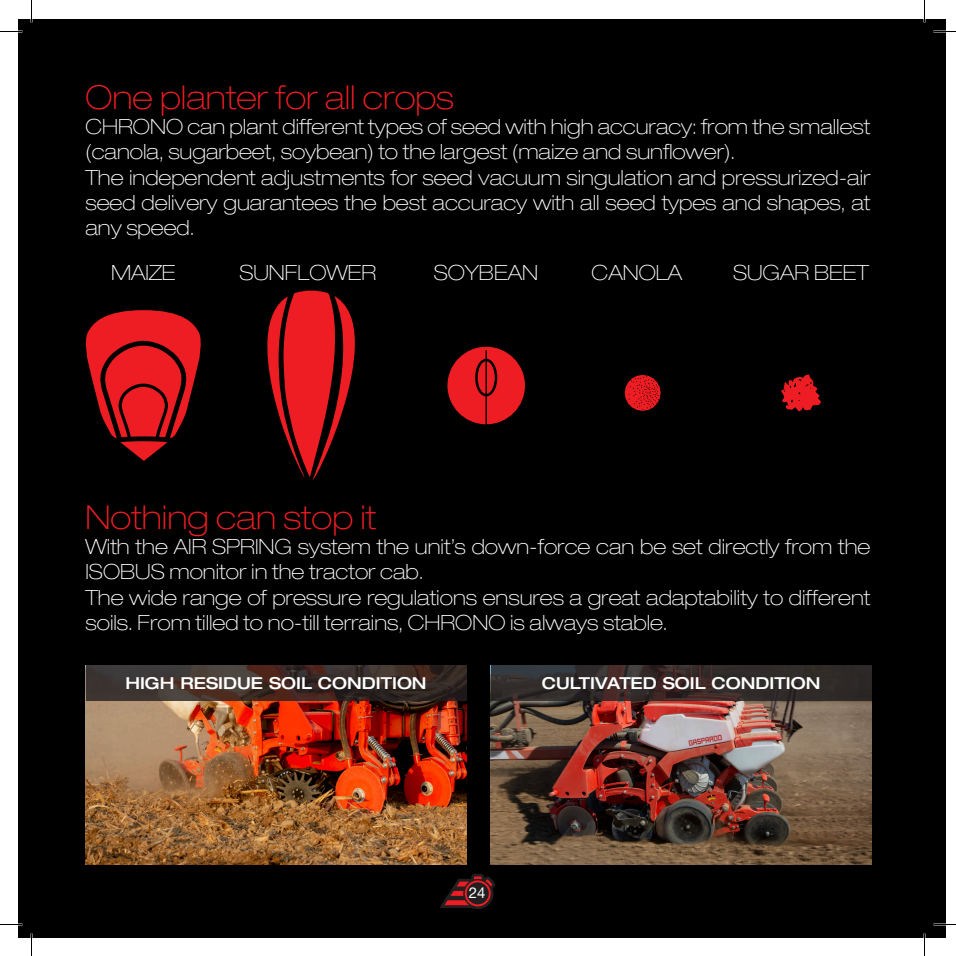
<style>
.page{position:relative;width:956px;height:956px;background:#fff}
.page>*{position:absolute;margin:0;border:0;box-sizing:border-box;transform-origin:0 0}
.t1{font:100 expanded 33px "Helvetica Neue LT Pro";color:#ee1d23}
.t2{font:100 expanded 21px/25.2px "Helvetica Neue LT Pro";color:#fff}
.t3{font:500 expanded 16.5px "Helvetica Neue LT Pro";color:#fff}
.t4{font:15px "Helvetica Neue LT Pro";color:#fff}
</style>
<div class="page">
<div style="left:19px;top:19px;width:927px;height:918px;background:#000"></div>
<svg style="left:85px;top:310px;width:116px;height:151px"></svg>
<svg style="left:267px;top:290px;width:88px;height:190px"></svg>
<svg style="left:447px;top:347px;width:78px;height:77px"></svg>
<svg style="left:625px;top:375px;width:36px;height:36px"></svg>
<svg style="left:781px;top:374px;width:40px;height:37px"></svg>
<img style="left:86px;top:701px;width:380px;height:164px">
<img style="left:490px;top:701px;width:381px;height:164px">
<svg style="left:86px;top:665px;width:380px;height:36px;background:#3c2e2a"></svg>
<svg style="left:490px;top:665px;width:381px;height:36px;background:#332b2b"></svg>
<svg style="left:440px;top:874px;width:55px;height:35px"></svg>
<hr style="left:0;top:923px;width:22px;height:2px;background:#fff">
<hr style="left:933px;top:923px;width:23px;height:2px;background:#fff">
<hr style="left:923px;top:0;width:2px;height:23px;background:#fff">
<hr style="left:923px;top:933px;width:2px;height:23px;background:#fff">
<svg style="left:0;top:31px;width:19px;height:1px"></svg>
<svg style="left:0;top:924px;width:22px;height:1px"></svg>
<svg style="left:933px;top:924px;width:23px;height:1px"></svg>
<svg style="left:31px;top:0;width:1px;height:23px"></svg>
<svg style="left:31px;top:933px;width:1px;height:23px"></svg>
<svg style="left:924px;top:0;width:1px;height:23px"></svg>
<svg style="left:924px;top:933px;width:1px;height:23px"></svg>
<p class="t1" style="left:86px;top:78px;width:370px">One planter for all crops</p>
<p class="t2" style="left:86px;top:114px;width:786px">CHRONO can plant different types of seed with high accuracy: from the smallest (canola, sugarbeet, soybean) to the largest (maize and sunflower).</p>
<p class="t2" style="left:86px;top:164px;width:786px;text-align:justify">The independent adjustments for seed vacuum singulation and pressurized-air seed delivery guarantees the best accuracy with all seed types and shapes, at any speed.</p>
<p class="t2" style="left:111px;top:259px;width:66px">MAIZE</p>
<p class="t2" style="left:239px;top:259px;width:138px">SUNFLOWER</p>
<p class="t2" style="left:434px;top:259px;width:106px">SOYBEAN</p>
<p class="t2" style="left:592px;top:259px;width:92px">CANOLA</p>
<p class="t2" style="left:733px;top:259px;width:137px">SUGAR BEET</p>
<p class="t1" style="left:86px;top:498px;width:292px">Nothing can stop it</p>
<p class="t2" style="left:86px;top:534px;width:786px">With the AIR SPRING system the unit’s down-force can be set directly from the<br>ISOBUS monitor in the tractor cab.</p>
<p class="t2" style="left:86px;top:584px;width:787px">The wide range of pressure regulations ensures a great adaptability to different soils. From tilled to no-till terrains, CHRONO is always stable.</p>
<p class="t3" style="left:125px;top:673px;width:303px">HIGH RESIDUE SOIL CONDITION</p>
<p class="t3" style="left:542px;top:673px;width:280px">CULTIVATED SOIL CONDITION</p>
<p class="t4" style="left:469px;top:884px;width:18px">24</p>
</div>
